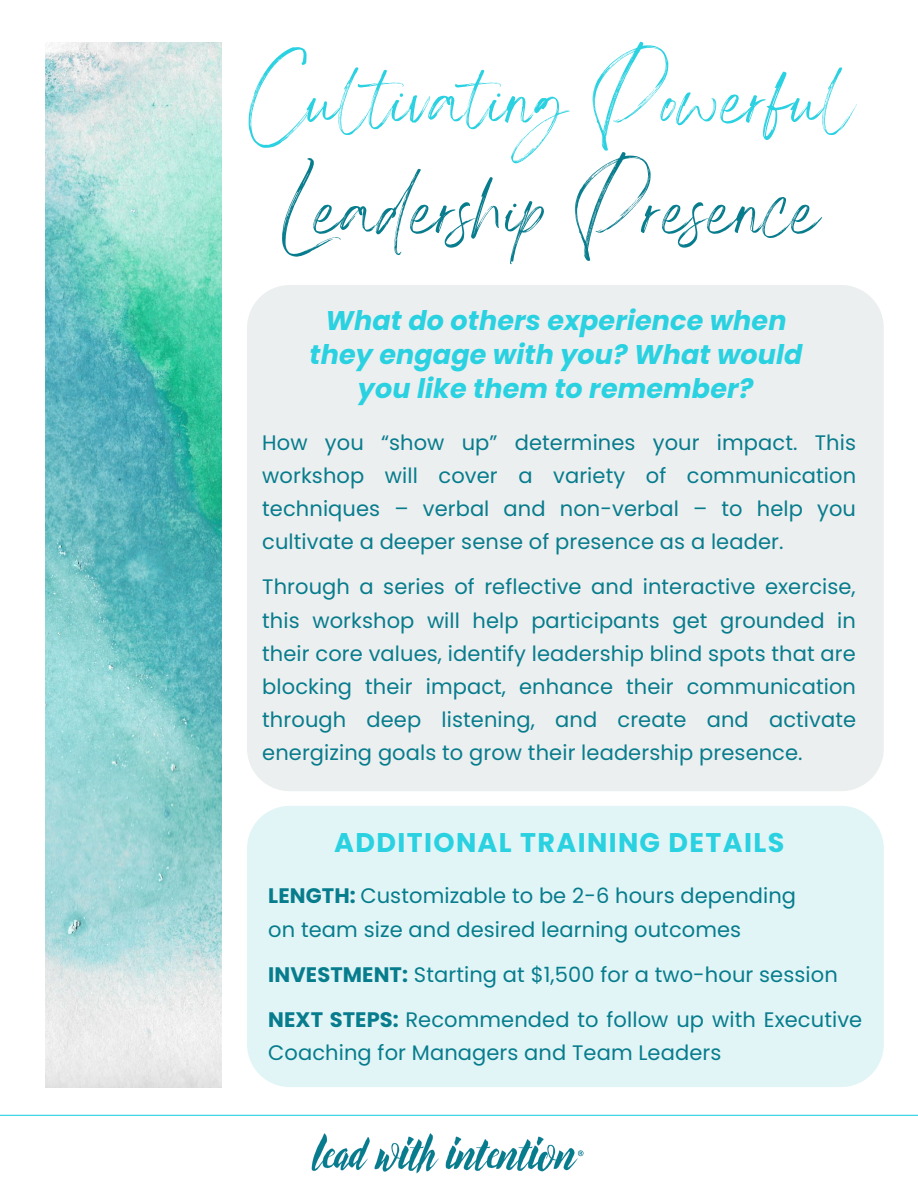
<style>
.page{position:relative;width:918px;height:1188px;background:#fff}
.page>*{position:absolute;margin:0;border:0;box-sizing:border-box;transform-origin:0 0}
.t1{font:106.5px "Angella White";color:#2ad1e1}
.t2{font:106.5px "Angella White";color:#077c8d}
.t3{font:italic 700 27px/33.8px "Poppins";letter-spacing:.005em;color:#2ad1e1;text-align:center}
.t4{font:700 27px "Poppins";letter-spacing:.05em;color:#2ad1e1}
.t5{font:21px/33.2px "Poppins";letter-spacing:.005em;color:#077c8d;text-align:justify}
.s1{font-weight:700}
</style>
<div class="page">
<div style="left:247px;top:806px;width:637px;height:281px;background:#e1f5f6"></div>
<div style="left:247px;top:285px;width:637px;height:506px;background:#ecefef"></div>
<hr style="left:0;top:1115px;width:918px;height:1px;background:#2ad1e1">
<img style="left:311px;top:1133px;width:273px;height:41px">
<img style="left:45px;top:42px;width:177px;height:1045px">
<h1 class="t1" style="left:249px;top:33px;width:608px">Cultivating Powerful</h1>
<h1 class="t2" style="left:282px;top:144px;width:541px">Leadership Presence</h1>
<p class="t3" style="left:310px;top:304px;width:494px">What do others experience when they engage with you? What would you like them to remember?</p>
<p class="t5" style="left:262px;top:426px;width:596px">How you “show up” determines your impact. This workshop will cover a variety of communication techniques – verbal and non-verbal – to help you cultivate a deeper sense of presence as a leader.</p>
<p class="t5" style="left:262px;top:571px;width:595px">Through a series of reflective and interactive exercise, this workshop will help participants get grounded in their core values, identify leadership blind spots that are blocking their impact, enhance their communication through deep listening, and create and activate energizing goals to grow their leadership presence.</p>
<p class="t4" style="left:334px;top:823px;width:452px">ADDITIONAL TRAINING DETAILS</p>
<p class="t5" style="left:268px;top:880px;width:529px"><span class="s1">LENGTH:</span> Customizable to be 2-6 hours depending on team size and desired learning outcomes</p>
<p class="t5" style="left:268px;top:952px;width:595px;line-height:45px"><span class="s1">INVESTMENT:</span> Starting at $1,500 for a two-hour session<br><span class="s1">NEXT STEPS:</span> Recommended to follow up with Executive</p>
<p class="t5" style="left:268px;top:1036px;width:455px">Coaching for Managers and Team Leaders</p>
</div>
